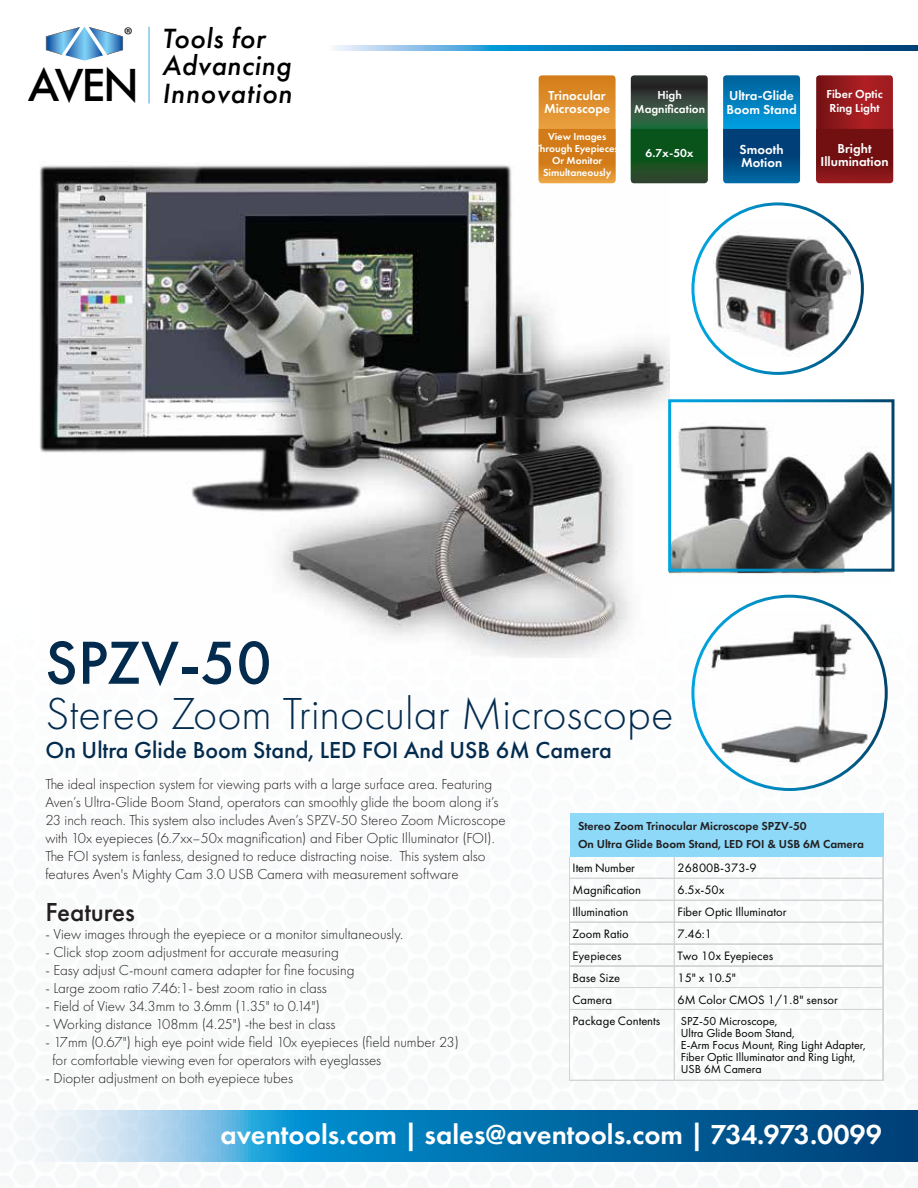
<style>
.page{position:relative;width:918px;height:1188px;background:#fff}
.page>*{position:absolute;margin:0;border:0;box-sizing:border-box;transform-origin:0 0}
.t1{font:500 63px "Futura PT";color:#032b4e}
.t2{font:300 46.5px "Futura PT";color:#032b4e}
.t3{font:italic 500 28.95px "Futura PT";letter-spacing:.02em;color:#000}
.t4{font:600 28.5px "Futura PT";color:#fff}
.t5{font:500 27px "Futura PT";color:#231f20}
.t6{font:500 24px "Futura PT";color:#032b4e}
.t7{font:21.45px "Myriad Pro";color:#000}
.t8{font:300 15px/18px "Futura PT";color:#231f20}
.t9{font:600 13.5px/13.5px "Futura PT";color:#fff}
.t10{font:12.6px "Futura PT";color:#000}
.t11{font:12px/12px "Futura PT";color:#000}
.t12{font:600 12px/17.5px "Futura PT";color:#231f20}
.t13{font:600 12px/13.5px "Futura PT";color:#fff;text-align:center}
.t14{font:600 10.5px/12px "Futura PT";color:#fff;text-align:center}
.s1{font-style:normal;font-size:48.15px}
</style>
<div class="page">
<img style="left:35px;top:446px;width:883px;height:716px">
<img style="left:40px;top:162px;width:630px;height:496px">
<hr style="left:149px;top:27px;width:1px;height:76px;background:#44a8de">
<svg style="left:46px;top:27px;width:78px;height:34px"></svg>
<svg style="left:333px;top:46px;width:585px;height:4px;background:#2681b6"></svg>
<svg style="left:16px;top:1110px;width:902px;height:51px;background:#3287b8"></svg>
<svg style="left:539px;top:75px;width:77px;height:108px;background:#da8927"></svg>
<svg style="left:631px;top:75px;width:77px;height:108px;background:#224d2d"></svg>
<svg style="left:723px;top:75px;width:77px;height:108px;background:#0165a0"></svg>
<svg style="left:816px;top:75px;width:77px;height:108px;background:#891719"></svg>
<div style="left:570px;top:813px;width:314px;height:44px;background:#8ed8f8"></div>
<hr style="left:569px;top:857px;width:1px;height:224px;background:#d4d4d4">
<hr style="left:674px;top:857px;width:1px;height:224px;background:#d4d4d4">
<hr style="left:882px;top:857px;width:1px;height:224px;background:#d4d4d4">
<hr style="left:883px;top:857px;width:1px;height:224px;background:#d4d4d4">
<hr style="left:569px;top:878px;width:315px;height:1px;background:#d4d4d4">
<hr style="left:569px;top:900px;width:315px;height:1px;background:#d4d4d4">
<hr style="left:569px;top:922px;width:315px;height:1px;background:#d4d4d4">
<hr style="left:569px;top:944px;width:315px;height:1px;background:#d4d4d4">
<hr style="left:569px;top:965px;width:315px;height:1px;background:#d4d4d4">
<hr style="left:569px;top:966px;width:315px;height:1px;background:#d4d4d4">
<hr style="left:569px;top:987px;width:315px;height:1px;background:#d4d4d4">
<hr style="left:569px;top:988px;width:315px;height:1px;background:#d4d4d4">
<hr style="left:569px;top:1009px;width:315px;height:1px;background:#d4d4d4">
<hr style="left:569px;top:1080px;width:315px;height:1px;background:#d4d4d4">
<img style="left:708px;top:611px;width:163px;height:163px">
<img style="left:714px;top:220px;width:137px;height:137px">
<img style="left:670px;top:425px;width:222px;height:160px">
<h3 class="t3" style="left:162px;top:20px;width:104px">Tools for</h3>
<h3 class="t3" style="left:162px;top:48px;width:131px">Advancing</h3>
<h3 class="t7" style="left:124px;top:22px;width:10px">®</h3>
<h3 class="t3" style="left:28px;top:75px;width:265px"><span class="s1">AVEN</span> Innovation</h3>
<p class="t9" style="left:544px;top:88px;width:68px;text-align:center">Trinocular<br>Microscope</p>
<p class="t14" style="left:536px;top:130px;width:85px">View Images<br>Through Eyepieces<br>Or Monitor<br>Simultaneously</p>
<p class="t13" style="left:634px;top:88px;width:72px">High<br>Magnification</p>
<p class="t13" style="left:646px;top:147px;width:50px">6.7x-50x</p>
<p class="t9" style="left:726px;top:89px;width:72px">Ultra-Glide<br>Boom Stand</p>
<p class="t9" style="left:740px;top:142px;width:46px">Smooth<br>Motion</p>
<p class="t13" style="left:826px;top:87px;width:58px;text-align:left">Fiber Optic<br>Ring Light</p>
<p class="t9" style="left:821px;top:142px;width:69px;text-align:center">Bright<br>Illumination</p>
<h1 class="t1" style="left:45px;top:625px;width:228px">SPZV-50</h1>
<h2 class="t2" style="left:45px;top:687px;width:630px">Stereo Zoom Trinocular Microscope</h2>
<h3 class="t6" style="left:45px;top:735px;width:568px">On Ultra Glide Boom Stand, LED FOI And USB 6M Camera</h3>
<p class="t8" style="left:45px;top:775px;width:462px">The ideal inspection system for viewing parts with a large surface area. Featuring Aven’s Ultra-Glide Boom Stand, operators can smoothly glide the boom along it’s 23 inch reach. This system also includes Aven’s SPZV-50 Stereo Zoom Microscope with 10x eyepieces (6.7xx–50x magnification) and Fiber Optic Illuminator (FOI).<br>The FOI system is fanless, designed to reduce distracting noise. This system also features Aven's Mighty Cam 3.0 USB Camera with measurement software</p>
<h3 class="t5" style="left:45px;top:895px;width:91px">Features</h3>
<p class="t8" style="left:45px;top:925px;width:359px">- View images through the eyepiece or a monitor simultaneously.</p>
<p class="t8" style="left:45px;top:943px;width:295px">- Click stop zoom adjustment for accurate measuring</p>
<p class="t8" style="left:45px;top:961px;width:311px">- Easy adjust C-mount camera adapter for fine focusing</p>
<p class="t8" style="left:45px;top:979px;width:283px">- Large zoom ratio 7.46:1- best zoom ratio in class</p>
<p class="t8" style="left:45px;top:997px;width:276px">- Field of View 34.3mm to 3.6mm (1.35" to 0.14")</p>
<p class="t8" style="left:45px;top:1015px;width:292px">- Working distance 108mm (4.25") -the best in class</p>
<p class="t8" style="left:52px;top:1033px;width:408px;text-indent:-7px">- 17mm (0.67") high eye point wide field 10x eyepieces (field number 23) for comfortable viewing even for operators with eyeglasses</p>
<p class="t8" style="left:45px;top:1069px;width:249px">- Diopter adjustment on both eyepiece tubes</p>
<p class="t12" style="left:578px;top:818px;width:287px">Stereo Zoom Trinocular Microscope SPZV-50<br>On Ultra Glide Boom Stand, LED FOI &amp; USB 6M Camera</p>
<p class="t10" style="left:572px;top:861px;width:64px">Item Number</p>
<p class="t10" style="left:678px;top:861px;width:81px">26800B-373-9</p>
<p class="t10" style="left:572px;top:882px;width:70px">Magnification</p>
<p class="t10" style="left:678px;top:882px;width:49px">6.5x-50x</p>
<p class="t10" style="left:572px;top:904px;width:57px">Illumination</p>
<p class="t10" style="left:678px;top:904px;width:110px">Fiber Optic Illuminator</p>
<p class="t10" style="left:572px;top:926px;width:58px">Zoom Ratio</p>
<p class="t10" style="left:678px;top:926px;width:36px">7.46:1</p>
<p class="t10" style="left:572px;top:948px;width:51px">Eyepieces</p>
<p class="t10" style="left:678px;top:948px;width:97px">Two 10x Eyepieces</p>
<p class="t10" style="left:572px;top:970px;width:49px">Base Size</p>
<p class="t10" style="left:678px;top:970px;width:60px">15" x 10.5"</p>
<p class="t10" style="left:572px;top:992px;width:41px">Camera</p>
<p class="t10" style="left:678px;top:992px;width:162px">6M Color CMOS 1/1.8" sensor</p>
<p class="t10" style="left:572px;top:1013px;width:89px">Package Contents</p>
<p class="t11" style="left:681px;top:1014px;width:187px">SPZ-50 Microscope,<br>Ultra Glide Boom Stand,<br>E-Arm Focus Mount, Ring Light Adapter,<br>Fiber Optic Illuminator and Ring Light,<br>USB 6M Camera</p>
<h3 class="t4" style="left:221px;top:1116px;width:663px">aventools.com | sales@aventools.com | 734.973.0099</h3>
</div>
